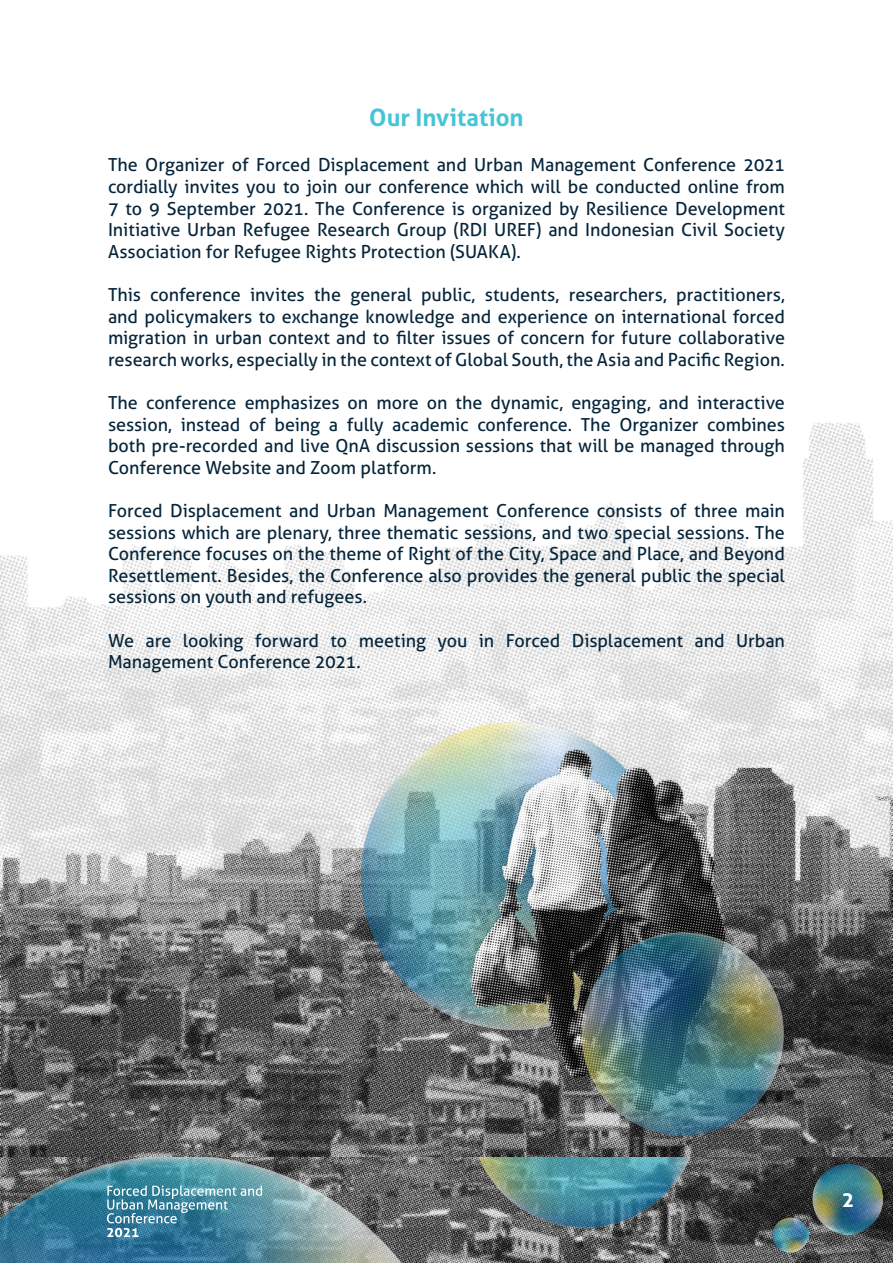
<style>
.page{position:relative;width:893px;height:1263px;background:#fff}
.page>*{position:absolute;margin:0;border:0;box-sizing:border-box;transform-origin:0 0}
.t1{font:700 24px "Aller";color:#47c4d6}
.t2{font:700 21px "Aller";color:#fff}
.t3{font:18px/21.6px "Aller";letter-spacing:-.005em;color:#06253a;text-align:justify}
</style>
<div class="page">
<img style="left:409px;top:1157px;width:484px;height:106px">
<img style="left:0;top:1157px;width:409px;height:106px">
<img style="left:468px;top:1157px;width:232px;height:72px">
<img style="left:813px;top:1164px;width:71px;height:71px">
<img style="left:773px;top:1217px;width:35px;height:36px">
<svg style="left:107px;top:1185px;width:155px;height:52px"></svg>
<svg style="left:0;top:423px;width:893px;height:332px"></svg>
<img style="left:0;top:755px;width:893px;height:402px">
<img style="left:360px;top:720px;width:311px;height:311px">
<img style="left:459px;top:728px;width:289px;height:408px">
<img style="left:580px;top:932px;width:205px;height:204px">
<h1 class="t1" style="left:369px;top:102px;width:156px">Our Invitation</h1>
<p class="t3" style="left:108px;top:154px;width:678px">The Organizer of Forced Displacement and Urban Management Conference 2021 cordially invites you to join our conference which will be conducted online from 7 to 9 September 2021. The Conference is organized by Resilience Development Initiative Urban Refugee Research Group (RDI UREF) and Indonesian Civil Society Association for Refugee Rights Protection (SUAKA).</p>
<p class="t3" style="left:108px;top:284px;width:678px">This conference invites the general public, students, researchers, practitioners, and policymakers to exchange knowledge and experience on international forced migration in urban context and to filter issues of concern for future collaborative research works, especially in the context of Global South, the Asia and Pacific Region.</p>
<p class="t3" style="left:108px;top:392px;width:678px">The conference emphasizes on more on the dynamic, engaging, and interactive session, instead of being a fully academic conference. The Organizer combines both pre-recorded and live QnA discussion sessions that will be managed through Conference Website and Zoom platform.</p>
<p class="t3" style="left:108px;top:500px;width:678px">Forced Displacement and Urban Management Conference consists of three main sessions which are plenary, three thematic sessions, and two special sessions. The Conference focuses on the theme of Right of the City, Space and Place, and Beyond Resettlement. Besides, the Conference also provides the general public the special sessions on youth and refugees.</p>
<p class="t3" style="left:108px;top:629px;width:678px">We are looking forward to meeting you in Forced Displacement and Urban<br>Management Conference 2021.</p>
<p class="t2" style="left:842px;top:1186px;width:14px">2</p>
</div>
